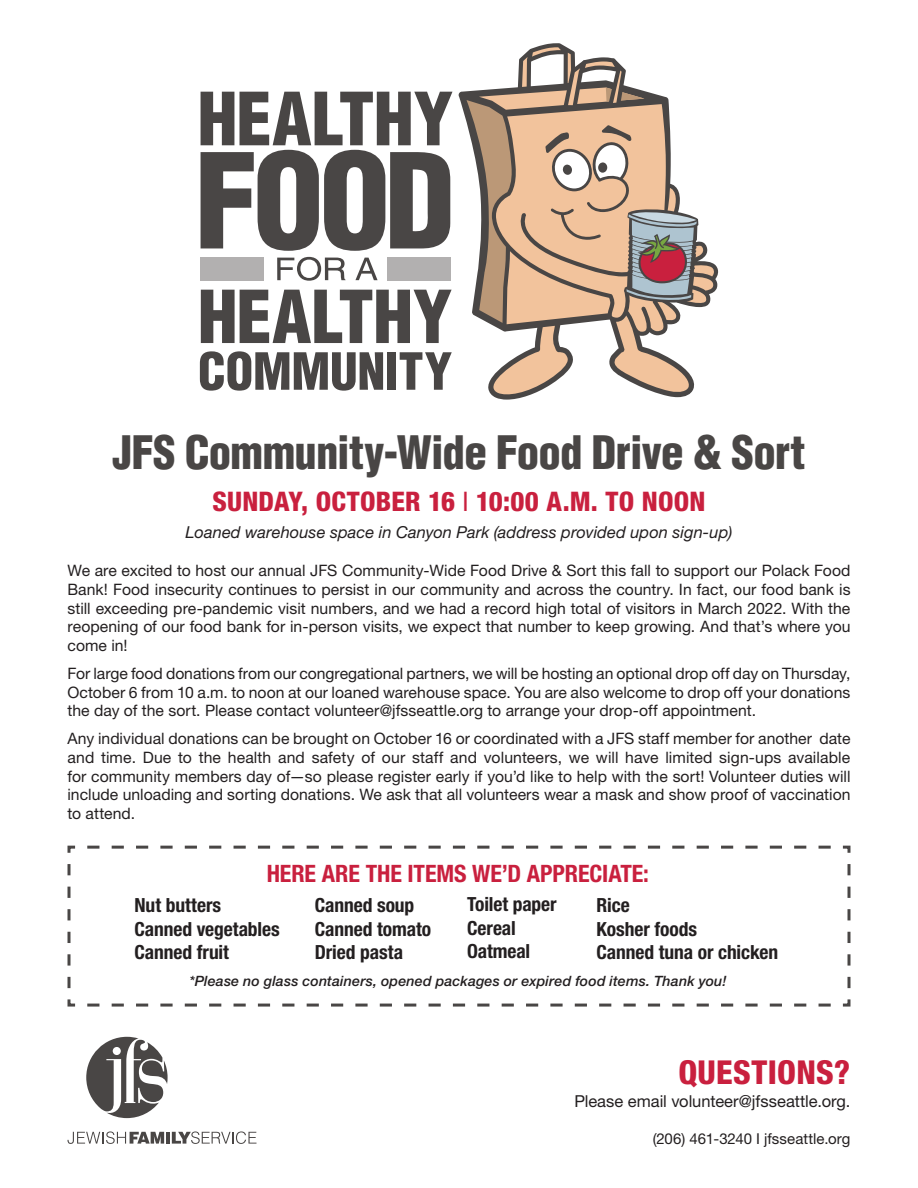
<style>
.page{position:relative;width:918px;height:1188px;background:#fff}
.page>*{position:absolute;margin:0;border:0;box-sizing:border-box;transform-origin:0 0}
.t1{font:900 condensed 45px "Helvetica LT Std";letter-spacing:-.015em;color:#494645}
.Subhead{font:800 condensed 33px "Helvetica Neue LT Std";letter-spacing:.01em;color:#c9203e}
.Subhead-2{font:800 condensed 27px "Helvetica Neue LT Std";letter-spacing:.01em;color:#c9203e}
.Body_text{font:700 condensed 24px "Helvetica Neue LT Std";letter-spacing:-.005em;color:#c9203e}
.Body_text-2{font:700 condensed 19.5px/23.4px "Helvetica Neue LT Std";letter-spacing:-.005em;color:#231f20}
.Body_text-3{font:italic 16.5px "Helvetica Neue LT Std";letter-spacing:.005em;color:#231f20}
.Body_text-4{font:16.5px "Helvetica Neue LT Std";color:#231f20}
.Body_text-5{font:15.75px/18.8px "Helvetica Neue LT Std";color:#231f20;text-align:justify}
.Body_text-6{font:15px "Helvetica Neue LT Std";color:#231f20}
.Body_text-7{font:italic 500 14.25px "Helvetica Neue LT Std";letter-spacing:.01em;color:#231f20}
.s1{font-weight:400}
</style>
<div class="page">
<svg style="left:86px;top:1037px;width:82px;height:81px"></svg>
<svg style="left:67px;top:1131px;width:97px;height:13px"></svg>
<hr style="left:166px;top:1132px;width:4px;height:12px;background:#494645">
<svg style="left:172px;top:1131px;width:84px;height:13px"></svg>
<svg style="left:67px;top:845px;width:784px;height:162px"></svg>
<svg style="left:467px;top:43px;width:252px;height:354px"></svg>
<svg style="left:201px;top:92px;width:252px;height:159px"></svg>
<svg style="left:201px;top:290px;width:251px;height:53px"></svg>
<svg style="left:200px;top:351px;width:183px;height:40px"></svg>
<div style="left:387px;top:352px;width:9px;height:38px;background:#494645"></div>
<svg style="left:400px;top:352px;width:52px;height:38px"></svg>
<svg style="left:277px;top:257px;width:69px;height:24px"></svg>
<svg style="left:355px;top:258px;width:23px;height:22px"></svg>
<div style="left:387px;top:257px;width:64px;height:24px;background:#b2b0b0"></div>
<div style="left:200px;top:257px;width:64px;height:24px;background:#b2b0b0"></div>
<p class="t1" style="left:113px;top:424px;width:694px">JFS Community-Wide Food Drive &amp; Sort</p>
<p class="Subhead-2" style="left:212px;top:485px;width:495px">SUNDAY, OCTOBER 16 <span class="s1">I</span> 10:00 A.M. TO NOON</p>
<p class="Body_text-3" style="left:186px;top:522px;width:548px">Loaned warehouse space in Canyon Park (address provided upon sign-up)</p>
<p class="Body_text-5" style="left:68px;top:561px;width:785px">We are excited to host our annual JFS Community-Wide Food Drive &amp; Sort this fall to support our Polack Food Bank! Food insecurity continues to persist in our community and across the country. In fact, our food bank is still exceeding pre-pandemic visit numbers, and we had a record high total of visitors in March 2022. With the reopening of our food bank for in-person visits, we expect that number to keep growing. And that’s where you come in!</p>
<p class="Body_text-5" style="left:68px;top:664px;width:784px">For large food donations from our congregational partners, we will be hosting an optional drop off day on Thursday, October 6 from 10 a.m. to noon at our loaned warehouse space. You are also welcome to drop off your donations the day of the sort. Please contact volunteer@jfsseattle.org to arrange your drop-off appointment.</p>
<p class="Body_text-5" style="left:68px;top:729px;width:785px">Any individual donations can be brought on October 16 or coordinated with a JFS staff member for another date and time. Due to the health and safety of our staff and volunteers, we will have limited sign-ups available for community members day of—so please register early if you’d like to help with the sort! Volunteer duties will include unloading and sorting donations. We ask that all volunteers wear a mask and show proof of vaccination to attend.</p>
<p class="Body_text" style="left:267px;top:859px;width:384px">HERE ARE THE ITEMS WE’D APPRECIATE:</p>
<p class="Body_text-2" style="left:315px;top:893px;width:118px">Canned soup<br>Canned tomato<br>Dried pasta</p>
<p class="Body_text-2" style="left:467px;top:892px;width:91px">Toilet paper<br>Cereal<br>Oatmeal</p>
<p class="Body_text-2" style="left:597px;top:893px;width:183px">Rice<br>Kosher foods<br>Canned tuna or chicken</p>
<p class="Body_text-7" style="left:189px;top:972px;width:539px">*Please no glass containers, opened packages or expired food items. Thank you!</p>
<p class="Body_text-2" style="left:135px;top:893px;width:88px">Nut butters</p>
<p class="Body_text-2" style="left:135px;top:917px;width:147px">Canned vegetables</p>
<p class="Body_text-2" style="left:135px;top:940px;width:96px">Canned fruit</p>
<p class="Subhead" style="left:678px;top:1052px;width:174px">QUESTIONS?</p>
<p class="Body_text-4" style="left:574px;top:1091px;width:278px">Please email volunteer@jfsseattle.org.</p>
<p class="Body_text-6" style="left:653px;top:1130px;width:199px">(206) 461-3240 I jfsseattle.org</p>
</div>
